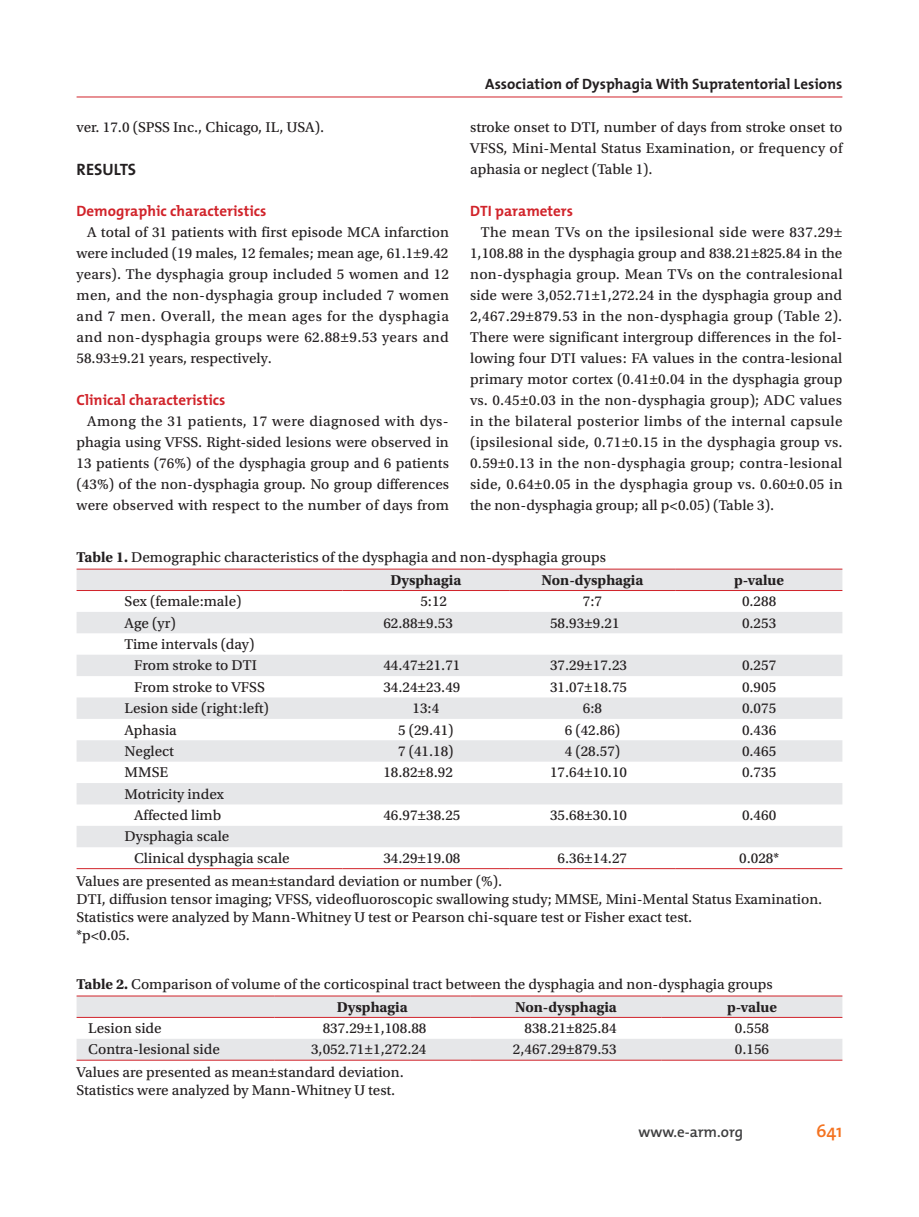
<style>
.page{position:relative;width:919px;height:1217px;background:#fff}
.page>*{position:absolute;margin:0;border:0;box-sizing:border-box;transform-origin:0 0}
.t1{font:600 18px "The Mix";color:#f47321}
.t2{font:700 16.5px "The Mix";color:#231f20}
.t3{font:15px/21px "Utopia Std Capt";color:#231f20;text-align:justify}
.t4{font:700 15px "The Mix";color:#d1232a}
.t5{font:700 15px "Utopia Std";color:#231f20}
.t6{font:700 15px "The Mix";color:#231f20}
.t7{font:600 15px "The Mix";color:#3e3e3f}
.s1{font-family:"Utopia Std";font-weight:700}
</style>
<div class="page">
<hr style="left:77px;top:97px;width:765px;height:1px;background:#d1232a">
<svg style="left:77px;top:569px;width:765px;height:278px;fill:#e6e7e9"></svg>
<hr style="left:77px;top:568px;width:265px;height:1px;background:#d1232a">
<hr style="left:342px;top:568px;width:167px;height:1px;background:#d1232a">
<hr style="left:509px;top:568px;width:166px;height:1px;background:#d1232a">
<hr style="left:675px;top:568px;width:167px;height:1px;background:#d1232a">
<hr style="left:77px;top:590px;width:265px;height:1px;background:#d1232a">
<hr style="left:342px;top:590px;width:167px;height:1px;background:#d1232a">
<hr style="left:509px;top:590px;width:166px;height:1px;background:#d1232a">
<hr style="left:675px;top:590px;width:167px;height:1px;background:#d1232a">
<hr style="left:77px;top:868px;width:265px;height:1px;background:#d1232a">
<hr style="left:342px;top:868px;width:167px;height:1px;background:#d1232a">
<hr style="left:509px;top:868px;width:166px;height:1px;background:#d1232a">
<hr style="left:675px;top:868px;width:167px;height:1px;background:#d1232a">
<svg style="left:77px;top:996px;width:765px;height:63px;fill:#e6e7e9"></svg>
<hr style="left:77px;top:995px;width:197px;height:1px;background:#d1232a">
<hr style="left:274px;top:995px;width:196px;height:1px;background:#d1232a">
<hr style="left:470px;top:995px;width:191px;height:1px;background:#d1232a">
<hr style="left:661px;top:995px;width:181px;height:1px;background:#d1232a">
<hr style="left:77px;top:1016px;width:197px;height:1px;background:#d1232a">
<hr style="left:274px;top:1016px;width:196px;height:1px;background:#d1232a">
<hr style="left:470px;top:1016px;width:191px;height:1px;background:#d1232a">
<hr style="left:661px;top:1016px;width:181px;height:1px;background:#d1232a">
<hr style="left:77px;top:1059px;width:197px;height:1px;background:#d1232a">
<hr style="left:274px;top:1059px;width:196px;height:1px;background:#d1232a">
<hr style="left:470px;top:1059px;width:191px;height:1px;background:#d1232a">
<hr style="left:661px;top:1059px;width:181px;height:1px;background:#d1232a">
<p class="t6" style="left:485px;top:71px;width:358px">Association of Dysphagia With Supratentorial Lesions</p>
<p class="t3" style="left:77px;top:116px;width:249px">ver. 17.0 (SPSS Inc., Chicago, IL, USA).</p>
<p class="t2" style="left:77px;top:155px;width:61px">RESULTS</p>
<p class="t4" style="left:77px;top:198px;width:191px">Demographic characteristics</p>
<p class="t3" style="left:77px;top:221px;width:374px;text-indent:11px">A total of 31 patients with first episode MCA infarction were included (19 males, 12 females; mean age, 61.1±9.42 years). The dysphagia group included 5 women and 12 men, and the non-dysphagia group included 7 women and 7 men. Overall, the mean ages for the dysphagia and non-dysphagia groups were 62.88±9.53 years and 58.93±9.21 years, respectively.</p>
<p class="t4" style="left:77px;top:387px;width:150px">Clinical characteristics</p>
<p class="t3" style="left:77px;top:410px;width:374px;text-indent:11px">Among the 31 patients, 17 were diagnosed with dys&shy;phagia using VFSS. Right-sided lesions were observed in 13 patients (76%) of the dysphagia group and 6 patients (43%) of the non-dysphagia group. No group differences were observed with respect to the number of days from</p>
<p class="t3" style="left:470px;top:116px;width:374px">stroke onset to DTI, number of days from stroke onset to VFSS, Mini-Mental Status Examination, or frequency of aphasia or neglect (Table 1).</p>
<p class="t4" style="left:470px;top:198px;width:104px">DTI parameters</p>
<p class="t3" style="left:470px;top:221px;width:374px;text-indent:11px">The mean TVs on the ipsilesional side were 837.29± 1,108.88 in the dysphagia group and 838.21±825.84 in the non-dysphagia group. Mean TVs on the contralesional side were 3,052.71±1,272.24 in the dysphagia group and 2,467.29±879.53 in the non-dysphagia group (Table 2).<br>There were significant intergroup differences in the fol&shy;lowing four DTI values: FA values in the contra-lesional primary motor cortex (0.41±0.04 in the dysphagia group vs. 0.45±0.03 in the non-dysphagia group); ADC values in the bilateral posterior limbs of the internal capsule (ipsilesional side, 0.71±0.15 in the dysphagia group vs.<br>0.59±0.13 in the non-dysphagia group; contra-lesional side, 0.64±0.05 in the dysphagia group vs. 0.60±0.05 in the non-dysphagia group; all p&lt;0.05) (Table 3).</p>
<p class="t3" style="left:77px;top:546px;width:531px"><span class="s1">Table 1.</span> Demographic characteristics of the dysphagia and non-dysphagia groups</p>
<p class="t5" style="left:390px;top:571px;width:72px">Dysphagia</p>
<p class="t5" style="left:541px;top:571px;width:103px">Non-dysphagia</p>
<p class="t5" style="left:734px;top:571px;width:52px">p-value</p>
<p class="t3" style="left:125px;top:591px;width:118px">Sex (female:male)</p>
<p class="t3" style="left:420px;top:591px;width:28px">5:12</p>
<p class="t3" style="left:583px;top:591px;width:21px">7:7</p>
<p class="t3" style="left:742px;top:591px;width:36px">0.288</p>
<p class="t3" style="left:125px;top:612px;width:53px">Age (yr)</p>
<p class="t3" style="left:383px;top:612px;width:71px">62.88±9.53</p>
<p class="t3" style="left:550px;top:612px;width:71px">58.93±9.21</p>
<p class="t3" style="left:742px;top:612px;width:36px">0.253</p>
<p class="t3" style="left:125px;top:633px;width:134px;text-align:right">Time intervals (day)<br>From stroke to DTI</p>
<p class="t3" style="left:383px;top:655px;width:79px">44.47±21.71</p>
<p class="t3" style="left:550px;top:655px;width:79px">37.29±17.23</p>
<p class="t3" style="left:742px;top:655px;width:36px">0.257</p>
<p class="t3" style="left:134px;top:676px;width:132px">From stroke to VFSS</p>
<p class="t3" style="left:383px;top:676px;width:79px">34.24±23.49</p>
<p class="t3" style="left:550px;top:676px;width:79px">31.07±18.75</p>
<p class="t3" style="left:742px;top:676px;width:36px">0.905</p>
<p class="t3" style="left:125px;top:698px;width:146px">Lesion side (right:left)</p>
<p class="t3" style="left:412px;top:698px;width:28px">13:4</p>
<p class="t3" style="left:583px;top:698px;width:21px">6:8</p>
<p class="t3" style="left:742px;top:698px;width:36px">0.075</p>
<p class="t3" style="left:125px;top:719px;width:54px">Aphasia</p>
<p class="t3" style="left:398px;top:719px;width:57px">5 (29.41)</p>
<p class="t3" style="left:564px;top:719px;width:57px">6 (42.86)</p>
<p class="t3" style="left:742px;top:719px;width:36px">0.436</p>
<p class="t3" style="left:125px;top:740px;width:51px">Neglect</p>
<p class="t3" style="left:398px;top:740px;width:57px">7 (41.18)</p>
<p class="t3" style="left:564px;top:740px;width:57px">4 (28.57)</p>
<p class="t3" style="left:742px;top:740px;width:36px">0.465</p>
<p class="t3" style="left:125px;top:762px;width:45px">MMSE</p>
<p class="t3" style="left:383px;top:762px;width:71px">18.82±8.92</p>
<p class="t3" style="left:550px;top:762px;width:79px">17.64±10.10</p>
<p class="t3" style="left:742px;top:762px;width:36px">0.735</p>
<p class="t3" style="left:125px;top:783px;width:101px;text-align:center">Motricity index<br>Affected limb</p>
<p class="t3" style="left:383px;top:804px;width:79px">46.97±38.25</p>
<p class="t3" style="left:550px;top:804px;width:79px">35.68±30.10</p>
<p class="t3" style="left:742px;top:804px;width:36px">0.460</p>
<p class="t3" style="left:134px;top:826px;width:157px;text-indent:-9px">Dysphagia scale<br>Clinical dysphagia scale</p>
<p class="t3" style="left:383px;top:847px;width:79px">34.29±19.08</p>
<p class="t3" style="left:557px;top:847px;width:71px">6.36±14.27</p>
<p class="t3" style="left:739px;top:847px;width:41px">0.028*</p>
<p class="t3" style="left:77px;top:871px;width:747px;line-height:18px;text-align:left">Values are presented as mean±standard deviation or number (%).<br>DTI, diffusion tensor imaging; VFSS, videofluoroscopic swallowing study; MMSE, Mini-Mental Status Examination.<br>Statistics were analyzed by Mann-Whitney U test or Pearson chi-square test or Fisher exact test.<br>*p&lt;0.05.</p>
<p class="t3" style="left:77px;top:973px;width:697px"><span class="s1">Table 2.</span> Comparison of volume of the corticospinal tract between the dysphagia and non-dysphagia groups</p>
<p class="t5" style="left:337px;top:997px;width:72px">Dysphagia</p>
<p class="t5" style="left:515px;top:997px;width:103px">Non-dysphagia</p>
<p class="t5" style="left:727px;top:997px;width:52px">p-value</p>
<p class="t3" style="left:88px;top:1017px;width:75px">Lesion side</p>
<p class="t3" style="left:323px;top:1017px;width:105px">837.29±1,108.88</p>
<p class="t3" style="left:524px;top:1017px;width:94px">838.21±825.84</p>
<p class="t3" style="left:735px;top:1017px;width:36px">0.558</p>
<p class="t3" style="left:88px;top:1039px;width:133px">Contra-lesional side</p>
<p class="t3" style="left:311px;top:1039px;width:117px">3,052.71±1,272.24</p>
<p class="t3" style="left:513px;top:1039px;width:105px">2,467.29±879.53</p>
<p class="t3" style="left:735px;top:1039px;width:36px">0.156</p>
<p class="t3" style="left:77px;top:1063px;width:329px;line-height:18px">Values are presented as mean±standard deviation.<br>Statistics were analyzed by Mann-Whitney U test.</p>
<p class="t7" style="left:638px;top:1118px;width:106px">www.e-arm.org</p>
<p class="t1" style="left:816px;top:1115px;width:28px">641</p>
</div>
